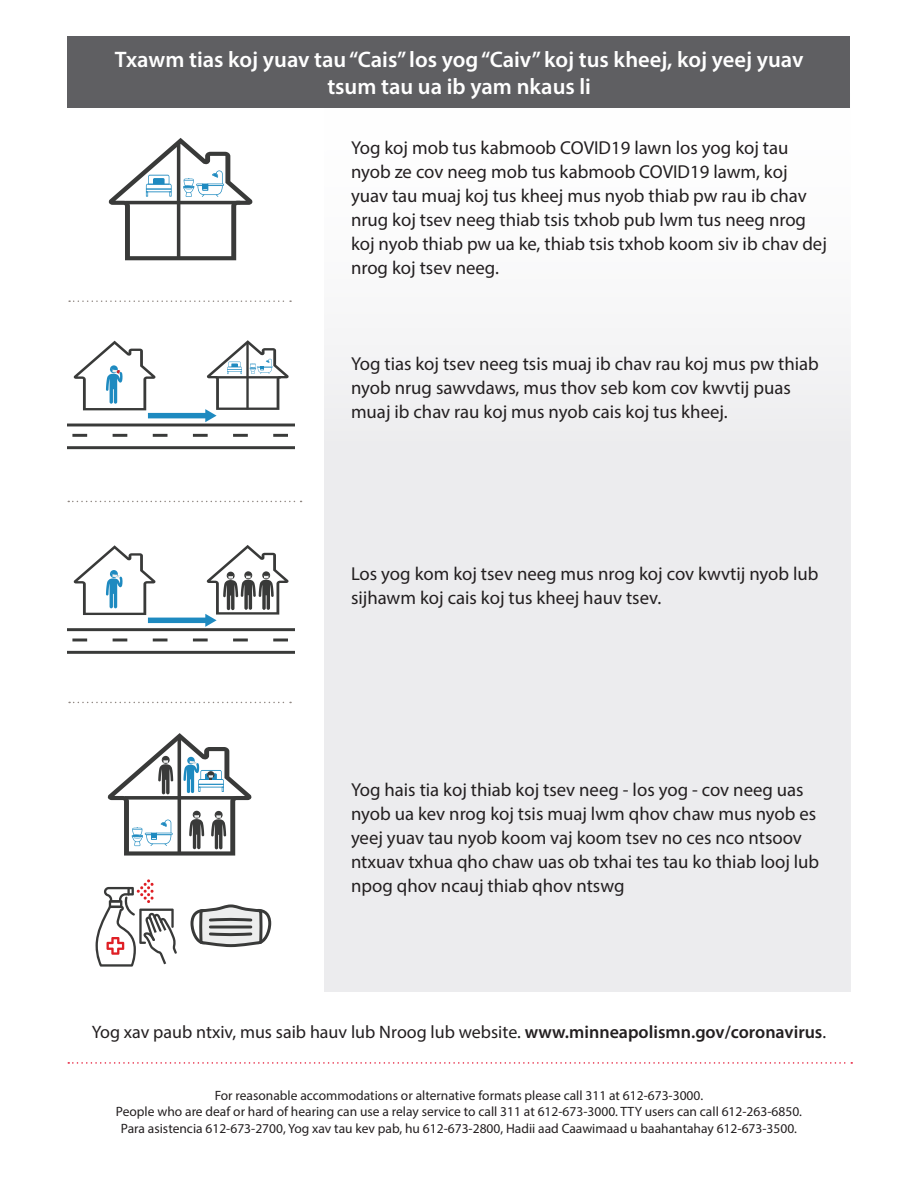
<style>
.page{position:relative;width:918px;height:1188px;background:#fff}
.page>*{position:absolute;margin:0;border:0;box-sizing:border-box;transform-origin:0 0}
.t1{font:600 22.5px/27px "Myriad Pro";color:#fff;text-align:center}
.t2{font:18.75px/24px "Myriad Pro";color:#231f20}
.t3{font:18px "Myriad Pro";color:#231f20}
.t4{font:13.5px/16.5px "Myriad Pro";color:#231f20;text-align:center}
.s1{font-weight:600}
</style>
<div class="page">
<div style="left:324px;top:58px;width:526px;height:933px;background:linear-gradient(to right,#f0f0f2,#f0f0f2)"></div>
<svg style="left:69px;top:300px;width:222px;height:2px"></svg>
<svg style="left:68px;top:501px;width:234px;height:1px"></svg>
<svg style="left:69px;top:702px;width:222px;height:1px"></svg>
<svg style="left:108px;top:138px;width:145px;height:123px"></svg>
<hr style="left:153px;top:179px;width:11px;height:4px;background:#1e8ac0">
<svg style="left:68px;top:340px;width:226px;height:110px"></svg>
<svg style="left:68px;top:545px;width:226px;height:109px"></svg>
<svg style="left:95px;top:733px;width:177px;height:234px"></svg>
<svg style="left:68px;top:1062px;width:784px;height:2px"></svg>
<div style="left:68px;top:36px;width:782px;height:72px;background:#5f5f62"></div>
<div style="left:54px;top:139px;width:75px;height:38px;background:#fff"></div>
<div style="left:151px;top:328px;width:67px;height:29px;background:#fff"></div>
<div style="left:151px;top:537px;width:68px;height:29px;background:#fff"></div>
<p class="t1" style="left:115px;top:45px;width:690px">Txawm tias koj yuav tau “Cais” los yog “Caiv” koj tus kheej, koj yeej yuav tsum tau ua ib yam nkaus li</p>
<p class="t2" style="left:351px;top:135px;width:477px">Yog koj mob tus kabmoob COVID19 lawn los yog koj tau nyob ze cov neeg mob tus kabmoob COVID19 lawm, koj yuav tau muaj koj tus kheej mus nyob thiab pw rau ib chav nrug koj tsev neeg thiab tsis txhob pub lwm tus neeg nrog koj nyob thiab pw ua ke, thiab tsis txhob koom siv ib chav dej nrog koj tsev neeg.</p>
<p class="t2" style="left:351px;top:351px;width:469px">Yog tias koj tsev neeg tsis muaj ib chav rau koj mus pw thiab nyob nrug sawvdaws, mus thov seb kom cov kwvtij puas muaj ib chav rau koj mus nyob cais koj tus kheej.</p>
<p class="t2" style="left:351px;top:561px;width:469px">Los yog kom koj tsev neeg mus nrog koj cov kwvtij nyob lub sijhawm koj cais koj tus kheej hauv tsev.</p>
<p class="t2" style="left:351px;top:777px;width:470px">Yog hais tia koj thiab koj tsev neeg - los yog - cov neeg uas nyob ua kev nrog koj tsis muaj lwm qhov chaw mus nyob es yeej yuav tau nyob koom vaj koom tsev no ces nco ntsoov ntxuav txhua qho chaw uas ob txhai tes tau ko thiab looj lub npog qhov ncauj thiab qhov ntswg</p>
<p class="t3" style="left:92px;top:1021px;width:736px">Yog xav paub ntxiv, mus saib hauv lub Nroog lub website. <span class="s1">www.minneapolismn.gov/coronavirus</span>.</p>
<p class="t4" style="left:116px;top:1087px;width:688px">For reasonable accommodations or alternative formats please call 311 at 612-673-3000.<br>People who are deaf or hard of hearing can use a relay service to call 311 at 612-673-3000. TTY users can call 612-263-6850.<br>Para asistencia 612-673-2700, Yog xav tau kev pab, hu 612-673-2800, Hadii aad Caawimaad u baahantahay 612-673-3500.</p>
</div>
